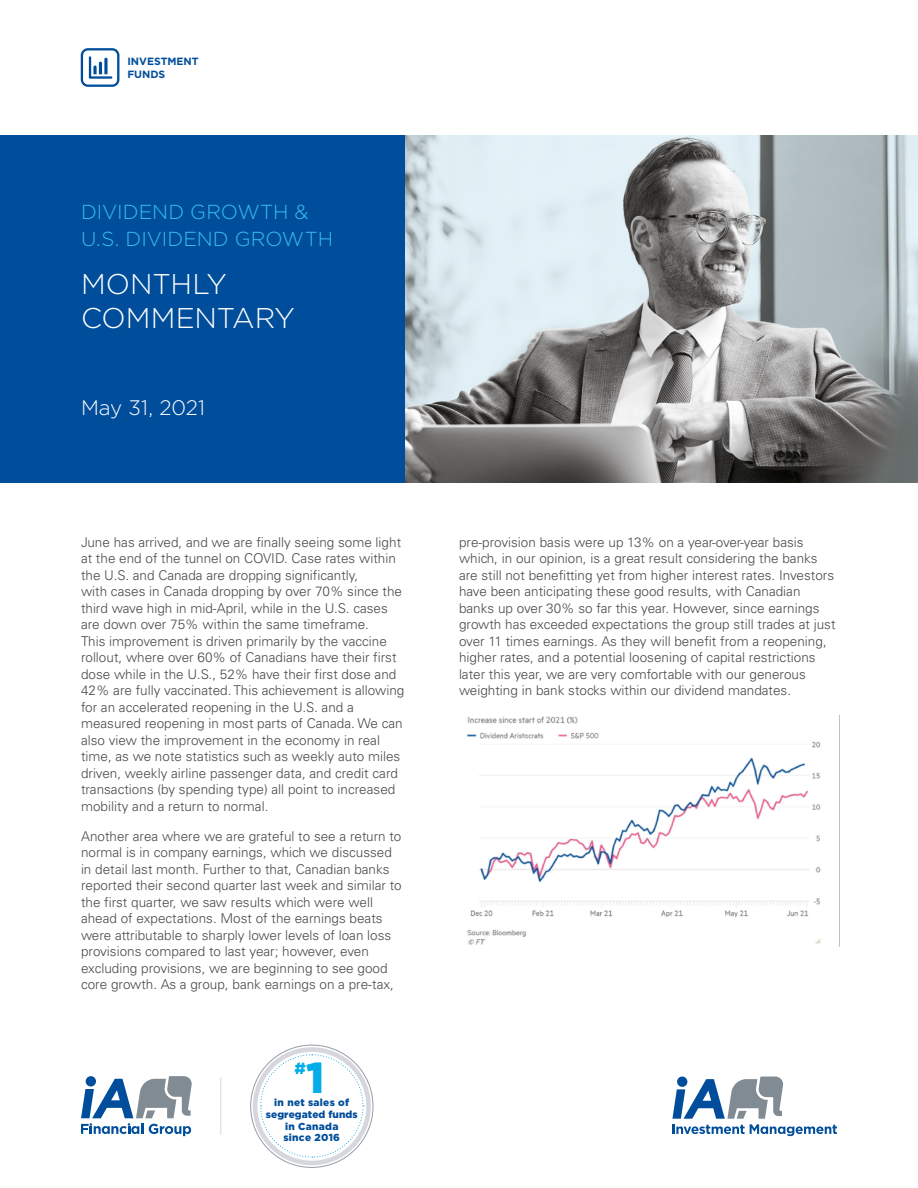
<style>
.page{position:relative;width:918px;height:1188px;background:#fff}
.page>*{position:absolute;margin:0;border:0;box-sizing:border-box;transform-origin:0 0}
.t1{font:900 43.35px "Gotham";color:#00ade9}
.t2{font:300 28.5px/34.5px "Gotham";letter-spacing:-.01em;color:#fff}
.Date{font:300 21px "Gotham";color:#fff}
.t3{font:300 20.25px/27px "Gotham";letter-spacing:-.005em;color:#38beef}
.t4{font:900 16.2px "Gotham";color:#00ade9}
.t5{font:300 13.5px/16.5px "Univers";color:#4a4a49}
.t6{font:700 10.5px/12.6px "Gotham";color:#004e9b}
.t7{font:900 10.2px/11.6px "Gotham";letter-spacing:.025em;color:#004e9b;text-align:center}
</style>
<div class="page">
<img style="left:405px;top:135px;width:513px;height:347px">
<svg style="left:81px;top:48px;width:38px;height:39px"></svg>
<div style="left:0;top:135px;width:405px;height:347px;background:#004e9b"></div>
<img style="left:467px;top:716px;width:354px;height:229px">
<svg style="left:81px;top:1076px;width:111px;height:60px"></svg>
<svg style="left:672px;top:1077px;width:165px;height:59px"></svg>
<div style="left:253px;top:1047px;width:118px;height:118px;border:5px solid #d6d7dc;border-radius:50%"></div>
<svg style="left:260px;top:1054px;width:104px;height:104px"></svg>
<hr style="left:220px;top:1078px;width:1px;height:57px;background:#d5d9de">
<p class="t6" style="left:127px;top:55px;width:73px">INVESTMENT<br>FUNDS</p>
<h1 class="t3" style="left:81px;top:198px;width:254px">DIVIDEND GROWTH &amp;<br>U.S. DIVIDEND GROWTH</h1>
<h2 class="t2" style="left:81px;top:266px;width:215px">MONTHLY<br>COMMENTARY</h2>
<p class="Date" style="left:81px;top:394px;width:125px">May 31, 2021</p>
<p class="t5" style="left:81px;top:534px;width:325px">June has arrived, and we are finally seeing some light at the end of the tunnel on COVID. Case rates within the U.S. and Canada are dropping significantly,<br>with cases in Canada dropping by over 70% since the third wave high in mid-April, while in the U.S. cases are down over 75% within the same timeframe.<br>This improvement is driven primarily by the vaccine rollout, where over 60% of Canadians have their first dose while in the U.S., 52% have their first dose and 42% are fully vaccinated. This achievement is allowing for an accelerated reopening in the U.S. and a measured reopening in most parts of Canada. We can also view the improvement in the economy in real time, as we note statistics such as weekly auto miles driven, weekly airline passenger data, and credit card transactions (by spending type) all point to increased mobility and a return to normal.</p>
<p class="t5" style="left:81px;top:828px;width:322px">Another area where we are grateful to see a return to normal is in company earnings, which we discussed in detail last month. Further to that, Canadian banks reported their second quarter last week and similar to the first quarter, we saw results which were well ahead of expectations. Most of the earnings beats were attributable to sharply lower levels of loan loss provisions compared to last year; however, even excluding provisions, we are beginning to see good core growth. As a group, bank earnings on a pre-tax,</p>
<p class="t4" style="left:295px;top:1057px;width:13px">#</p>
<p class="t1" style="left:306px;top:1047px;width:20px">1</p>
<p class="t7" style="left:266px;top:1097px;width:93px">in net sales of segregated funds in Canada<br>since 2016</p>
<p class="t5" style="left:459px;top:534px;width:378px">pre-provision basis were up 13% on a year-over-year basis which, in our opinion, is a great result considering the banks are still not benefitting yet from higher interest rates. Investors have been anticipating these good results, with Canadian banks up over 30% so far this year. However, since earnings growth has exceeded expectations the group still trades at just over 11 times earnings. As they will benefit from a reopening, higher rates, and a potential loosening of capital restrictions later this year, we are very comfortable with our generous weighting in bank stocks within our dividend mandates.</p>
</div>
